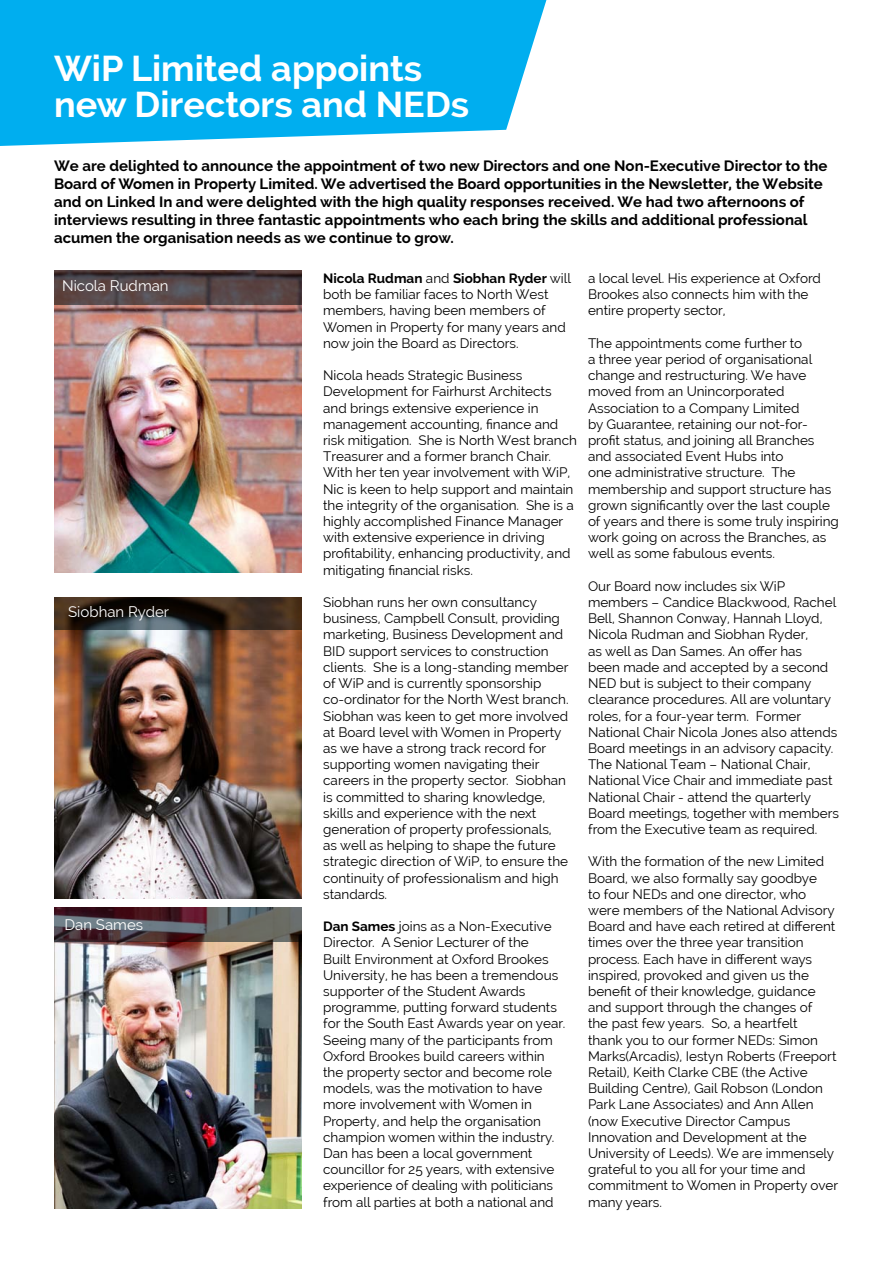
<style>
.page{position:relative;width:893px;height:1263px;background:#fff}
.page>*{position:absolute;margin:0;border:0;box-sizing:border-box;transform-origin:0 0}
.t1{font:700 36px/36px "Raleway";color:#fff}
.t2{font:700 15px/18px "Raleway";color:#000}
.t3{font:15px "Raleway";color:#fff}
.t4{font:13.5px/16.2px "Raleway";color:#000}
.s1{font-weight:700}
</style>
<div class="page">
<svg style="left:0;top:0;width:546px;height:146px;background:#17b5f0"></svg>
<img style="left:54px;top:304px;width:248px;height:268px">
<img style="left:54px;top:630px;width:248px;height:269px">
<img style="left:54px;top:907px;width:248px;height:302px">
<svg style="left:54px;top:270px;width:248px;height:34px;background:#514243"></svg>
<svg style="left:54px;top:597px;width:248px;height:33px;background:#30271f"></svg>
<svg style="left:54px;top:908px;width:248px;height:34px;background:#574b4f"></svg>
<h1 class="t1" style="left:54px;top:51px;width:416px">WiP Limited appoints new Directors and NEDs</h1>
<p class="t2" style="left:54px;top:157px;width:775px">We are delighted to announce the appointment of two new Directors and one Non-Executive Director to the Board of Women in Property Limited. We advertised the Board opportunities in the Newsletter, the Website and on Linked In and were delighted with the high quality responses received. We had two afternoons of interviews resulting in three fantastic appointments who each bring the skills and additional professional acumen the organisation needs as we continue to grow.</p>
<p class="t4" style="left:588px;top:270px;width:235px">a local level. His experience at Oxford<br>Brookes also connects him with the entire property sector,</p>
<p class="t4" style="left:588px;top:335px;width:252px">The appointments come further to<br>a three year period of organisational change and restructuring. We have moved from an Unincorporated Association to a Company Limited<br>by Guarantee, retaining our not-for&shy;profit status, and joining all Branches and associated Event Hubs into<br>one administrative structure. The membership and support structure has grown significantly over the last couple of years and there is some truly inspiring work going on across the Branches, as well as some fabulous events.</p>
<p class="t4" style="left:588px;top:578px;width:252px">Our Board now includes six WiP members – Candice Blackwood, Rachel Bell, Shannon Conway, Hannah Lloyd, Nicola Rudman and Siobhan Ryder,<br>as well as Dan Sames. An offer has<br>been made and accepted by a second NED but is subject to their company clearance procedures. All are voluntary roles, for a four-year term. Former National Chair Nicola Jones also attends Board meetings in an advisory capacity.<br>The National Team – National Chair, National Vice Chair and immediate past National Chair - attend the quarterly Board meetings, together with members from the Executive team as required.</p>
<p class="t4" style="left:588px;top:853px;width:252px">With the formation of the new Limited Board, we also formally say goodbye<br>to four NEDs and one director, who were members of the National Advisory Board and have each retired at different times over the three year transition process. Each have in different ways inspired, provoked and given us the benefit of their knowledge, guidance and support through the changes of<br>the past few years. So, a heartfelt<br>thank you to our former NEDs: Simon Marks(Arcadis), Iestyn Roberts (Freeport Retail), Keith Clarke CBE (the Active Building Centre), Gail Robson (London Park Lane Associates) and Ann Allen (now Executive Director Campus Innovation and Development at the University of Leeds). We are immensely grateful to you all for your time and commitment to Women in Property over many years.</p>
<p class="t4" style="left:323px;top:270px;width:249px"><span class="s1">Nicola Rudman</span> and <span class="s1">Siobhan Ryder</span> will both be familiar faces to North West members, having been members of Women in Property for many years and now join the Board as Directors.</p>
<p class="t4" style="left:323px;top:367px;width:255px">Nicola heads Strategic Business Development for Fairhurst Architects and brings extensive experience in management accounting, finance and risk mitigation. She is North West branch Treasurer and a former branch Chair.<br>With her ten year involvement with WiP, Nic is keen to help support and maintain the integrity of the organisation. She is a highly accomplished Finance Manager with extensive experience in driving profitability, enhancing productivity, and mitigating financial risks.</p>
<p class="t4" style="left:323px;top:594px;width:247px">Siobhan runs her own consultancy business, Campbell Consult, providing marketing, Business Development and BID support services to construction clients. She is a long-standing member of WiP and is currently sponsorship co-ordinator for the North West branch.<br>Siobhan was keen to get more involved at Board level with Women in Property as we have a strong track record for supporting women navigating their careers in the property sector. Siobhan is committed to sharing knowledge, skills and experience with the next generation of property professionals, as well as helping to shape the future strategic direction of WiP, to ensure the continuity of professionalism and high standards.</p>
<p class="t4" style="left:323px;top:918px;width:244px"><span class="s1">Dan Sames</span> joins as a Non-Executive Director. A Senior Lecturer of the<br>Built Environment at Oxford Brookes University, he has been a tremendous supporter of the Student Awards programme, putting forward students for the South East Awards year on year.<br>Seeing many of the participants from Oxford Brookes build careers within the property sector and become role models, was the motivation to have more involvement with Women in Property, and help the organisation champion women within the industry.<br>Dan has been a local government councillor for 25 years, with extensive experience of dealing with politicians from all parties at both a national and</p>
<p class="t3" style="left:62px;top:277px;width:108px">Nicola Rudman</p>
<p class="t3" style="left:68px;top:603px;width:103px">Siobhan Ryder</p>
<p class="t3" style="left:64px;top:916px;width:80px">Dan Sames</p>
</div>
